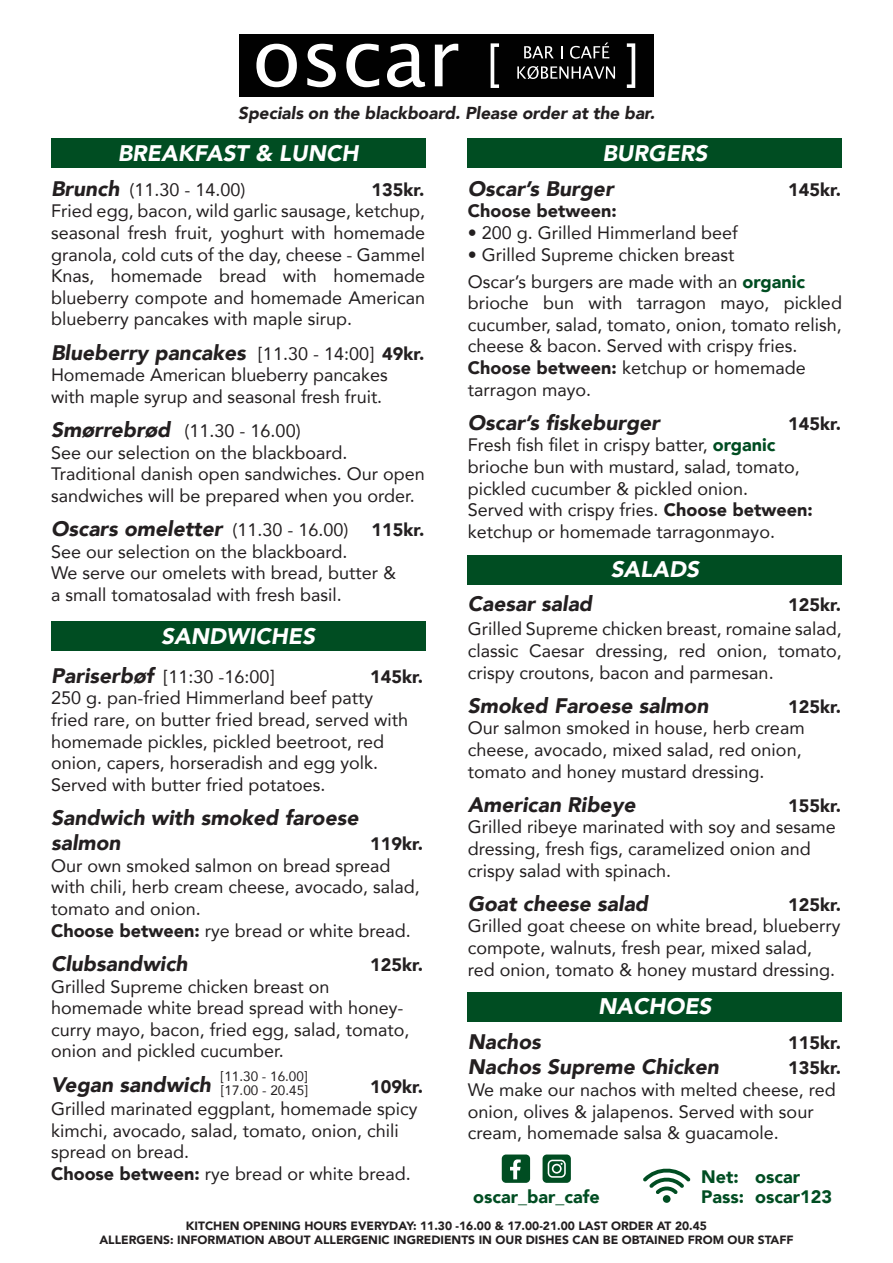
<style>
.page{position:relative;width:893px;height:1263px;background:#fff}
.page>*{position:absolute;margin:0;border:0;box-sizing:border-box;transform-origin:0 0}
.t1{font:italic 900 22.5px "Avenir";color:#fff}
.t2{font:italic 900 21px/25.2px "Avenir";color:#231f20}
.t3{font:18px/21.6px "Avenir";color:#231f20}
.t4{font:900 18px "Avenir";color:#231f20}
.t5{font:900 18px/19.5px "Avenir";color:#004d22}
.t6{font:italic 900 17.25px "Avenir";color:#231f20}
.t7{font:13.5px/13.8px "Avenir";color:#231f20}
.t8{font:900 12px/14.4px "Avenir";color:#231f20;text-align:center}
.s1{font-weight:900;font-style:italic;font-size:21px}
.s2{font-weight:400;font-style:normal;font-size:18px}
.s3{font-style:normal;font-size:18px}
.s4{font-weight:900}
.s5{font-weight:900;color:#004d22}
</style>
<div class="page">
<div style="left:51px;top:138px;width:374px;height:30px;background:#004d22"></div>
<div style="left:51px;top:621px;width:374px;height:30px;background:#004d22"></div>
<div style="left:468px;top:138px;width:374px;height:30px;background:#004d22"></div>
<div style="left:468px;top:555px;width:374px;height:30px;background:#004d22"></div>
<div style="left:468px;top:992px;width:374px;height:29px;background:#004d22"></div>
<div style="left:239px;top:35px;width:235px;height:62px;background:#010101"></div>
<svg style="left:256px;top:44px;width:41px;height:43px"></svg>
<svg style="left:307px;top:44px;width:29px;height:43px"></svg>
<svg style="left:346px;top:44px;width:33px;height:43px"></svg>
<svg style="left:387px;top:44px;width:38px;height:43px"></svg>
<svg style="left:435px;top:44px;width:23px;height:42px"></svg>
<div style="left:472px;top:35px;width:182px;height:62px;background:#010101"></div>
<svg style="left:491px;top:43px;width:8px;height:45px"></svg>
<svg style="left:627px;top:43px;width:8px;height:45px"></svg>
<svg style="left:524px;top:46px;width:30px;height:12px"></svg>
<svg style="left:561px;top:46px;width:1px;height:12px"></svg>
<svg style="left:570px;top:43px;width:39px;height:16px"></svg>
<svg style="left:517px;top:66px;width:98px;height:13px"></svg>
<div style="left:502px;top:1154px;width:28px;height:29px;background:#004d22;border-radius:4px"></div>
<div style="left:543px;top:1154px;width:28px;height:29px;background:#004d22;border-radius:4px"></div>
<svg style="left:510px;top:1159px;width:11px;height:20px"></svg>
<svg style="left:548px;top:1160px;width:18px;height:18px"></svg>
<svg style="left:643px;top:1168px;width:47px;height:26px"></svg>
<div style="left:663px;top:1195px;width:7px;height:8px;background:#004d22;border-radius:50%"></div>
<p class="t6" style="left:238px;top:98px;width:418px">Specials on the blackboard. Please order at the bar.</p>
<p class="t1" style="left:118px;top:134px;width:242px">BREAKFAST &amp; LUNCH</p>
<p class="t3" style="left:51px;top:178px;width:196px"><span class="s1">Brunch</span> (11.30 - 14.00)</p>
<p class="t4" style="left:372px;top:174px;width:54px">135kr.</p>
<p class="t3" style="left:51px;top:200px;width:376px;text-align:justify">Fried egg, bacon, wild garlic sausage, ketchup, seasonal fresh fruit, yoghurt with homemade granola, cold cuts of the day, cheese - Gammel Knas, homemade bread with homemade blueberry compote and homemade American blueberry pancakes with maple sirup.</p>
<p class="t2" style="left:51px;top:339px;width:375px">Blueberry pancakes <span class="s2">[11.30 - 14:00]</span> <span class="s3">49kr.</span></p>
<p class="t3" style="left:51px;top:364px;width:338px">Homemade American blueberry pancakes with maple syrup and seasonal fresh fruit.</p>
<p class="t3" style="left:51px;top:419px;width:375px"><span class="s1">Smørrebrød</span> (11.30 - 16.00)<br>See our selection on the blackboard.<br>Traditional danish open sandwiches. Our open sandwiches will be prepared when you order.</p>
<p class="t2" style="left:51px;top:516px;width:299px">Oscars omeletter <span class="s2">(11.30 - 16.00)</span></p>
<p class="t4" style="left:372px;top:514px;width:54px">115kr.</p>
<p class="t3" style="left:51px;top:540px;width:347px">See our selection on the blackboard.<br>We serve our omelets with bread, butter &amp; a small tomatosalad with fresh basil.</p>
<p class="t1" style="left:161px;top:617px;width:155px">SANDWICHES</p>
<p class="t3" style="left:51px;top:665px;width:225px"><span class="s1">Pariserbøf</span> [11:30 -16:00]</p>
<p class="t4" style="left:370px;top:661px;width:54px">145kr.</p>
<p class="t3" style="left:51px;top:687px;width:359px">250 g. pan-fried Himmerland beef patty fried rare, on butter fried bread, served with homemade pickles, pickled beetroot, red onion, capers, horseradish and egg yolk.<br>Served with butter fried potatoes.</p>
<p class="t2" style="left:51px;top:805px;width:309px">Sandwich with smoked faroese salmon</p>
<p class="t4" style="left:370px;top:828px;width:54px">119kr.</p>
<p class="t3" style="left:51px;top:854px;width:370px">Our own smoked salmon on bread spread with chili, herb cream cheese, avocado, salad, tomato and onion.<br><span class="s4">Choose between:</span> rye bread or white bread.</p>
<p class="t2" style="left:51px;top:951px;width:138px">Clubsandwich</p>
<p class="t4" style="left:370px;top:949px;width:54px">125kr.</p>
<p class="t3" style="left:51px;top:975px;width:360px">Grilled Supreme chicken breast on homemade white bread spread with honey&shy;curry mayo, bacon, fried egg, salad, tomato, onion and pickled cucumber.</p>
<p class="t2" style="left:51px;top:1071px;width:161px">Vegan sandwich</p>
<p class="t7" style="left:221px;top:1069px;width:88px">[11.30 - 16.00] [17.00 - 20.45]</p>
<p class="t4" style="left:370px;top:1071px;width:54px">109kr.</p>
<p class="t3" style="left:51px;top:1097px;width:368px">Grilled marinated eggplant, homemade spicy kimchi, avocado, salad, tomato, onion, chili spread on bread.<br><span class="s4">Choose between:</span> rye bread or white bread.</p>
<p class="t1" style="left:602px;top:134px;width:107px">BURGERS</p>
<p class="t2" style="left:468px;top:176px;width:147px">Oscar’s Burger</p>
<p class="t4" style="left:788px;top:174px;width:54px">145kr.</p>
<p class="t4" style="left:468px;top:196px;width:150px">Choose between:</p>
<p class="t3" style="left:468px;top:221px;width:272px">• 200 g. Grilled Himmerland beef</p>
<p class="t3" style="left:468px;top:240px;width:339px;line-height:27px">• Grilled Supreme chicken breast<br>Oscar’s burgers are made with an <span class="s5">organic</span></p>
<p class="t3" style="left:468px;top:292px;width:376px">brioche bun with tarragon mayo, pickled cucumber, salad, tomato, onion, tomato relish, cheese &amp; bacon. Served with crispy fries.<br><span class="s4">Choose between:</span> ketchup or homemade tarragon mayo.</p>
<p class="t2" style="left:468px;top:410px;width:194px">Oscar’s fiskeburger</p>
<p class="t4" style="left:788px;top:408px;width:54px">145kr.</p>
<p class="t3" style="left:468px;top:434px;width:347px">Fresh fish filet in crispy batter, <span class="s5">organic </span>brioche bun with mustard, salad, tomato, pickled cucumber &amp; pickled onion.<br>Served with crispy fries. <span class="s4">Choose between: </span>ketchup or homemade tarragonmayo.</p>
<p class="t1" style="left:611px;top:551px;width:90px">SALADS</p>
<p class="t2" style="left:468px;top:591px;width:126px">Caesar salad</p>
<p class="t4" style="left:788px;top:589px;width:54px">125kr.</p>
<p class="t3" style="left:468px;top:618px;width:376px;text-align:justify">Grilled Supreme chicken breast, romaine salad, classic Caesar dressing, red onion, tomato, crispy croutons, bacon and parmesan.</p>
<p class="t2" style="left:468px;top:693px;width:242px">Smoked Faroese salmon</p>
<p class="t4" style="left:788px;top:691px;width:54px">125kr.</p>
<p class="t3" style="left:468px;top:717px;width:338px">Our salmon smoked in house, herb cream cheese, avocado, mixed salad, red onion, tomato and honey mustard dressing.</p>
<p class="t2" style="left:468px;top:792px;width:169px">American Ribeye</p>
<p class="t4" style="left:788px;top:790px;width:54px">155kr.</p>
<p class="t3" style="left:468px;top:816px;width:370px">Grilled ribeye marinated with soy and sesame dressing, fresh figs, caramelized onion and crispy salad with spinach.</p>
<p class="t2" style="left:468px;top:891px;width:182px">Goat cheese salad</p>
<p class="t4" style="left:788px;top:889px;width:54px">125kr.</p>
<p class="t3" style="left:468px;top:915px;width:374px">Grilled goat cheese on white bread, blueberry compote, walnuts, fresh pear, mixed salad, red onion, tomato &amp; honey mustard dressing.</p>
<p class="t1" style="left:598px;top:988px;width:115px">NACHOES</p>
<p class="t2" style="left:468px;top:1029px;width:75px">Nachos</p>
<p class="t4" style="left:788px;top:1027px;width:54px">115kr.</p>
<p class="t2" style="left:468px;top:1054px;width:253px">Nachos Supreme Chicken</p>
<p class="t4" style="left:788px;top:1053px;width:54px">135kr.</p>
<p class="t3" style="left:468px;top:1078px;width:370px">We make our nachos with melted cheese, red onion, olives &amp; jalapenos. Served with sour cream, homemade salsa &amp; guacamole.</p>
<p class="t5" style="left:473px;top:1186px;width:128px">oscar_bar_cafe</p>
<p class="t5" style="left:701px;top:1167px;width:132px">Net: oscar<br>Pass: oscar123</p>
<p class="t8" style="left:99px;top:1218px;width:696px">KITCHEN OPENING HOURS EVERYDAY: 11.30 -16.00 &amp; 17.00-21.00 LAST ORDER AT 20.45<br>ALLERGENS: INFORMATION ABOUT ALLERGENIC INGREDIENTS IN OUR DISHES CAN BE OBTAINED FROM OUR STAFF</p>
</div>
